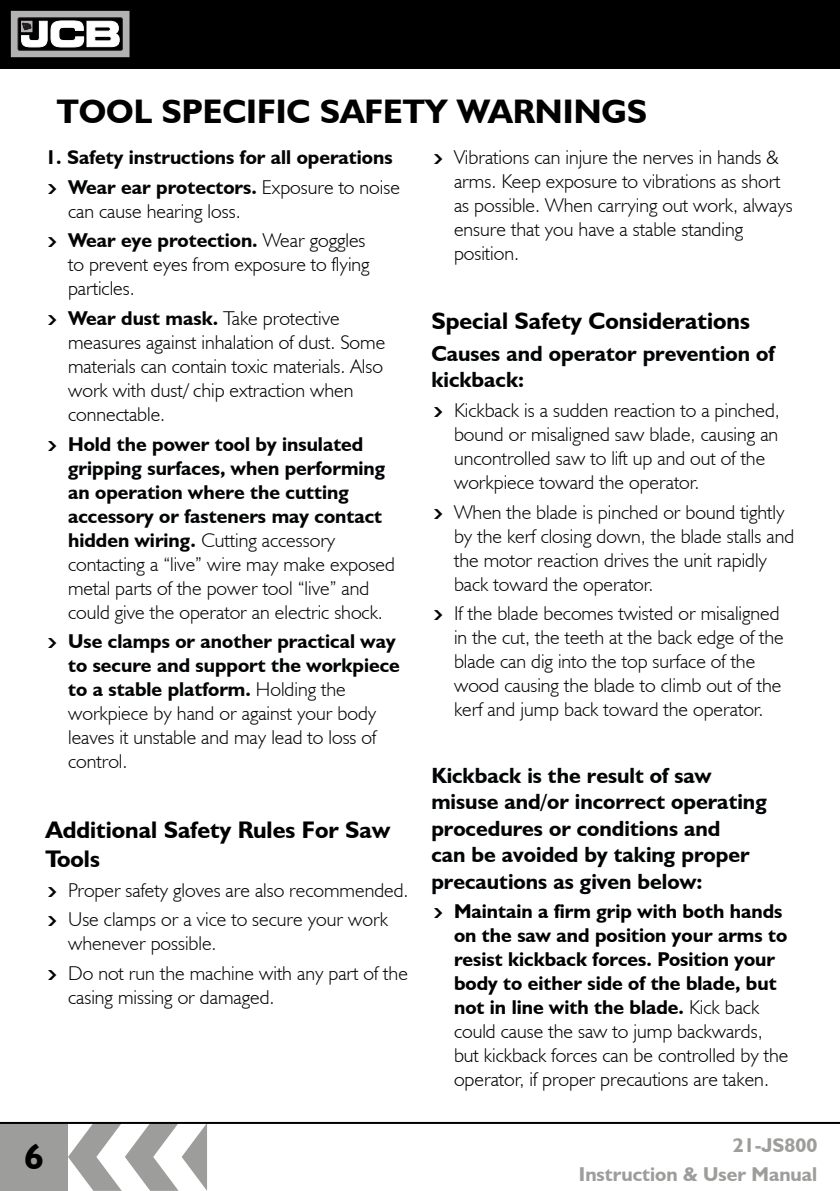
<style>
.page{position:relative;width:840px;height:1191px;background:#fff}
.page>*{position:absolute;margin:0;border:0;box-sizing:border-box;transform-origin:0 0}
.t1{font:700 36px "JCB Euro";color:#000}
.t2{font:700 34px "JCB Euro";color:#000}
.t3{font:700 24px/28.8px "JCB Euro";color:#000}
.t4{font:700 22px/26.4px "JCB Euro";color:#030405}
.t5{font:300 20px/24px "JCB Euro";color:#030405}
.t6{font:700 20px/24px "JCB Euro";color:#030405}
.t7{font:700 20px/24px "JCB Euro";color:#000}
.t8{font:300 20px/24px "JCB Euro";color:#000}
.t9{font:700 20px/29.6px "JCB Euro";color:#9d9d9c;text-align:right}
.s1{font-family:"Arrowstfb";font-weight:400;font-size:12px}
.s2{font-weight:300;color:#000}
.s3{font-family:"Arrowstfb";font-weight:400;font-size:12px;color:#030405}
.s4{font-weight:700;color:#030405}
.s5{font-weight:300}
.s6{font-weight:700}
</style>
<div class="page">
<svg style="left:68px;top:1124px;width:139px;height:66px"></svg>
<div style="left:0;top:1123px;width:68px;height:68px;background:#9d9d9c"></div>
<div style="left:0;top:0;width:839px;height:68px;background:#000"></div>
<svg style="left:13px;top:13px;width:114px;height:42px"></svg>
<div style="left:11px;top:11px;width:118px;height:46px;border:1px solid #b3b2b2"></div>
<svg style="left:18px;top:18px;width:104px;height:32px"></svg>
<div style="left:18px;top:18px;width:104px;height:32px;border:1px solid #231f20"></div>
<svg style="left:21px;top:21px;width:98px;height:26px"></svg>
<hr style="left:0;top:1122px;width:839px;height:2px;background:#000">
<h2 class="t2" style="left:57px;top:91px;width:591px">TOOL SPECIFIC SAFETY WARNINGS</h2>
<p class="t6" style="left:45px;top:142px;width:356px;line-height:29.6px">1. Safety instructions for all operations<br><span class="s1">M</span> Wear ear protectors. <span class="s2">Exposure to noise</span></p>
<p class="t8" style="left:48px;top:196px;width:318px;line-height:29.6px;text-indent:20px">can cause hearing loss.<br><span class="s3">M</span> <span class="s4">Wear eye protection.</span> Wear goggles</p>
<p class="t8" style="left:68px;top:252px;width:303px">to prevent eyes from exposure to flying particles.</p>
<p class="t8" style="left:68px;top:306px;width:318px;text-indent:-20px"><span class="s3">M</span> <span class="s4">Wear dust mask.</span> Take protective measures against inhalation of dust. Some materials can contain toxic materials. Also work with dust/ chip extraction when connectable.</p>
<p class="t6" style="left:68px;top:431px;width:328px;text-indent:-20px"><span class="s1">M</span> Hold the power tool by insulated gripping surfaces, when performing an operation where the cutting accessory or fasteners may contact hidden wiring. <span class="s5">Cutting accessory contacting a “live” wire may make exposed metal parts of the power tool “live” and could give the operator an electric shock.</span></p>
<p class="t5" style="left:68px;top:629px;width:333px;text-indent:-20px"><span class="s1">M</span> <span class="s6">Use clamps or another practical way to secure and support the workpiece to a stable platform.</span> Holding the workpiece by hand or against your body leaves it unstable and may lead to loss of control.</p>
<p class="t3" style="left:45px;top:815px;width:346px">Additional Safety Rules For Saw<br>Tools</p>
<p class="t5" style="left:48px;top:874px;width:362px;line-height:29.6px"><span class="s1">M</span> Proper safety gloves are also recommended.<br><span class="s1">M</span> Use clamps or a vice to secure your work</p>
<p class="t5" style="left:48px;top:928px;width:361px;line-height:29.6px;text-indent:20px">whenever possible.<br><span class="s1">M</span> Do not run the machine with any part of the</p>
<p class="t5" style="left:68px;top:985px;width:208px">casing missing or damaged.</p>
<p class="t5" style="left:454px;top:144px;width:340px;text-indent:-20px"><span class="s1">M</span> Vibrations can injure the nerves in hands &amp; arms. Keep exposure to vibrations as short as possible. When carrying out work, always ensure that you have a stable standing position.</p>
<p class="t3" style="left:431px;top:305px;width:320px">Special Safety Considerations</p>
<p class="t4" style="left:431px;top:339px;width:344px">Causes and operator prevention of kickback:</p>
<p class="t5" style="left:454px;top:398px;width:327px;text-indent:-20px"><span class="s1">M</span> Kickback is a sudden reaction to a pinched, bound or misaligned saw blade, causing an uncontrolled saw to lift up and out of the workpiece toward the operator.</p>
<p class="t5" style="left:454px;top:499px;width:341px;text-indent:-20px"><span class="s1">M</span> When the blade is pinched or bound tightly by the kerf closing down, the blade stalls and the motor reaction drives the unit rapidly back toward the operator.</p>
<p class="t5" style="left:454px;top:601px;width:331px;text-indent:-20px"><span class="s1">M</span> If the blade becomes twisted or misaligned in the cut, the teeth at the back edge of the blade can dig into the top surface of the wood causing the blade to climb out of the kerf and jump back toward the operator.</p>
<p class="t4" style="left:431px;top:761px;width:337px">Kickback is the result of saw misuse and/or incorrect operating procedures or conditions and<br>can be avoided by taking proper precautions as given below:</p>
<p class="t7" style="left:454px;top:899px;width:336px;text-indent:-20px"><span class="s1">M</span> Maintain a firm grip with both hands on the saw and position your arms to resist kickback forces. Position your body to either side of the blade, but not in line with the blade. <span class="s5">Kick back could cause the saw to jump backwards, but kickback forces can be controlled by the operator, if proper precautions are taken.</span></p>
<h1 class="t1" style="left:24px;top:1134px;width:21px">6</h1>
<p class="t9" style="left:578px;top:1129px;width:240px">21-JS800<br>Instruction &amp; User Manual</p>
</div>
